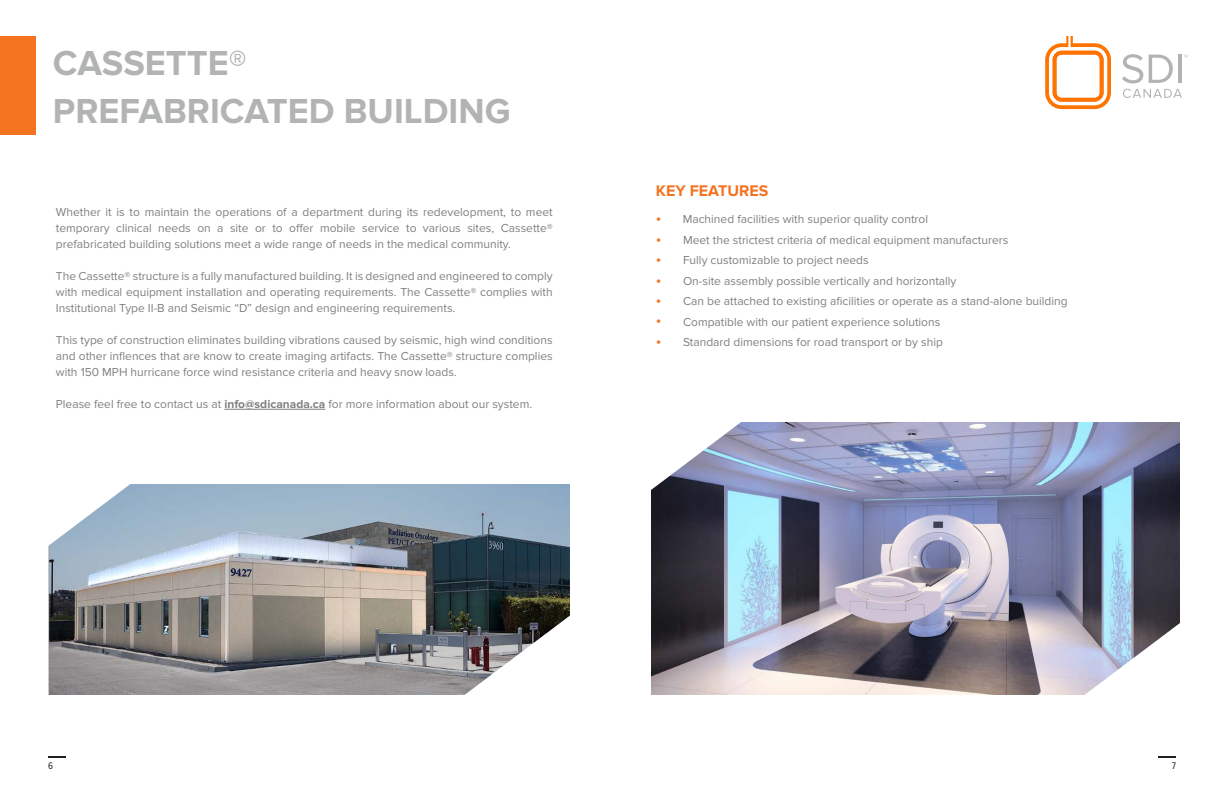
<style>
.page{position:relative;width:1224px;height:792px;background:#fff}
.page>*{position:absolute;margin:0;border:0;box-sizing:border-box;transform-origin:0 0}
.t1{font:700 36px "Proxima Nova";color:#b2b4b3}
.t2{font:700 16px "Proxima Nova";color:#f47321}
.t3{font:16px "Proxima Nova";color:#f47321}
.t4{font:12px/16px "Proxima Nova";color:#7f8080;text-align:justify}
.t5{font:10px "Proxima Nova Cond";color:#231f20}
.s1{font-weight:700}
</style>
<div class="page">
<svg style="left:1045px;top:36px;width:66px;height:73px"></svg>
<svg style="left:1122px;top:54px;width:21px;height:29px"></svg>
<svg style="left:1149px;top:55px;width:24px;height:28px"></svg>
<hr style="left:1178px;top:55px;width:4px;height:28px;background:#b3b3b3">
<svg style="left:1123px;top:89px;width:59px;height:9px"></svg>
<svg style="left:48px;top:756px;width:18px;height:2px"></svg>
<svg style="left:1158px;top:756px;width:18px;height:2px"></svg>
<div style="left:0;top:36px;width:36px;height:98px;background:#f47321"></div>
<img style="left:652px;top:423px;width:527px;height:271px">
<hr style="left:224px;top:409px;width:101px;height:1px;background:#7f8080">
<img style="left:48px;top:485px;width:521px;height:210px">
<svg style="left:48px;top:484px;width:89px;height:68px"></svg>
<svg style="left:651px;top:422px;width:94px;height:70px"></svg>
<svg style="left:457px;top:610px;width:113px;height:85px"></svg>
<svg style="left:1064px;top:620px;width:116px;height:75px"></svg>
<p class="t1" style="left:53px;top:43px;width:195px">CASSETTE®</p>
<p class="t1" style="left:53px;top:91px;width:459px">PREFABRICATED BUILDING</p>
<p class="t4" style="left:56px;top:204px;width:498px">Whether it is to maintain the operations of a department during its redevelopment, to meet temporary clinical needs on a site or to offer mobile service to various sites, Cassette® prefabricated building solutions meet a wide range of needs in the medical community.</p>
<p class="t4" style="left:56px;top:268px;width:498px">The Cassette® structure is a fully manufactured building. It is designed and engineered to comply with medical equipment installation and operating requirements. The Cassette® complies with Institutional Type II-B and Seismic “D” design and engineering requirements.</p>
<p class="t4" style="left:56px;top:332px;width:498px">This type of construction eliminates building vibrations caused by seismic, high wind conditions and other inflences that are know to create imaging artifacts. The Cassette® structure complies with 150 MPH hurricane force wind resistance criteria and heavy snow loads.</p>
<p class="t4" style="left:56px;top:396px;width:478px">Please feel free to contact us at <span class="s1">info@sdicanada.ca</span> for more information about our system.</p>
<p class="t2" style="left:656px;top:181px;width:114px">KEY FEATURES</p>
<p class="t3" style="left:656px;top:209px;width:7px">•</p>
<p class="t4" style="left:683px;top:212px;width:247px">Machined facilities with superior quality control</p>
<p class="t3" style="left:656px;top:229px;width:7px">•</p>
<p class="t4" style="left:683px;top:232px;width:327px">Meet the strictest criteria of medical equipment manufacturers</p>
<p class="t3" style="left:656px;top:250px;width:7px">•</p>
<p class="t4" style="left:683px;top:253px;width:187px">Fully customizable to project needs</p>
<p class="t3" style="left:656px;top:270px;width:7px">•</p>
<p class="t4" style="left:683px;top:273px;width:275px">On-site assembly possible vertically and horizontally</p>
<p class="t3" style="left:656px;top:290px;width:7px">•</p>
<p class="t4" style="left:683px;top:293px;width:386px">Can be attached to existing aficilities or operate as a stand-alone building</p>
<p class="t3" style="left:656px;top:311px;width:7px">•</p>
<p class="t4" style="left:683px;top:314px;width:259px">Compatible with our patient experience solutions</p>
<p class="t3" style="left:656px;top:331px;width:7px">•</p>
<p class="t4" style="left:683px;top:334px;width:261px">Standard dimensions for road transport or by ship</p>
<p class="t5" style="left:48px;top:760px;width:6px">6</p>
<p class="t5" style="left:1172px;top:760px;width:6px">7</p>
</div>
